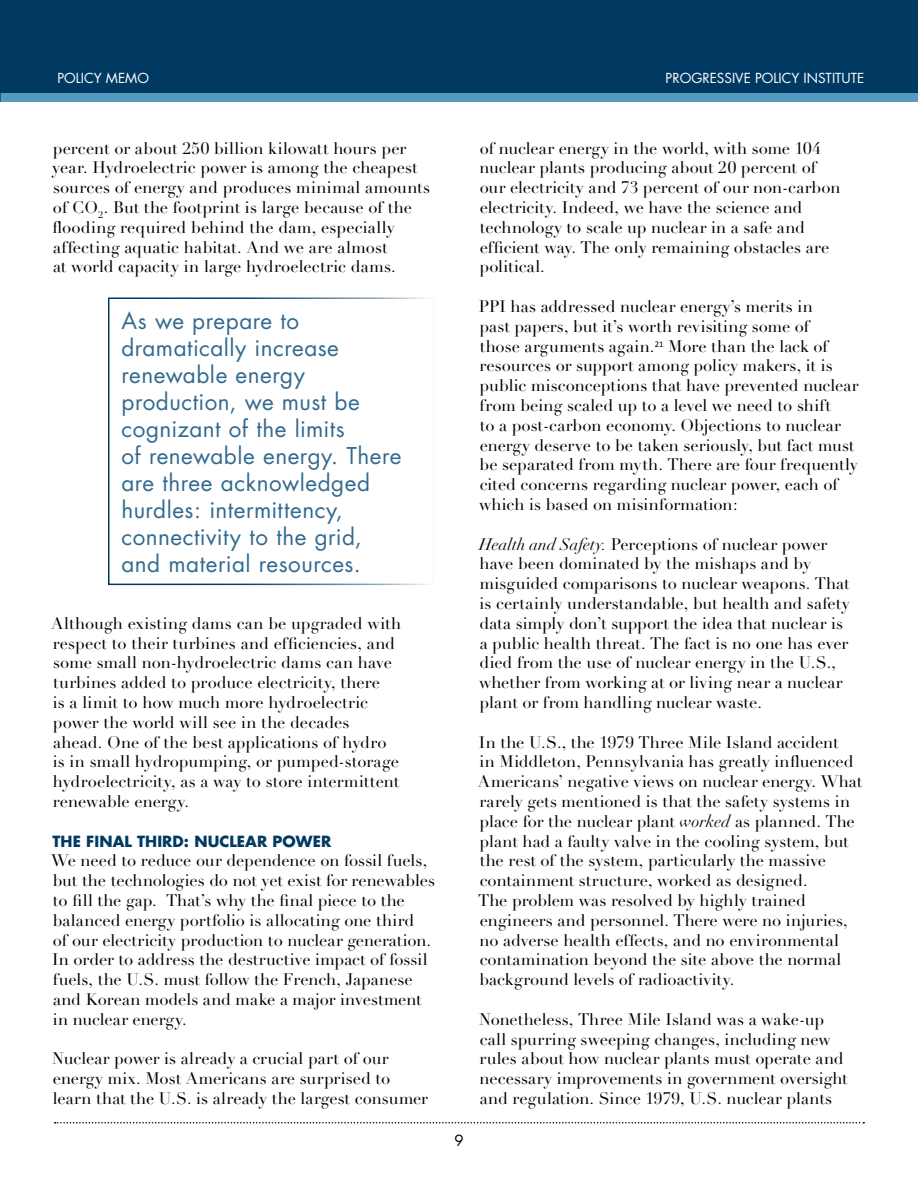
<style>
.page{position:relative;width:918px;height:1188px;background:#fff}
.page>*{position:absolute;margin:0;border:0;box-sizing:border-box;transform-origin:0 0}
.t1{font:22.5px/27px "Futura";letter-spacing:.02em;color:#336a90}
.t2{font:16.5px/19.8px "Didot LH";color:#000}
.t3{font:700 15px "Futura";letter-spacing:.055em;color:#003a63}
.t4{font:15px "Futura";color:#000}
.t5{font:13.5px "Futura";color:#fff}
.s1{font-style:italic}
</style>
<div class="page">
<hr style="left:0;top:0;width:2px;height:93px;background:#003a63">
<div style="left:2px;top:0;width:916px;height:93px;background:#003a63"></div>
<svg style="left:55px;top:1122px;width:809px;height:2px"></svg>
<div style="left:0;top:93px;width:918px;height:8px;background:#569bbe"></div>
<div style="left:108px;top:297px;width:326px;height:288px;border:2px solid #003a63"></div>
<p class="t5" style="left:57px;top:69px;width:93px">Policy Memo</p>
<p class="t5" style="left:666px;top:69px;width:200px">Progressive Policy Institute</p>
<p class="t2" style="left:52px;top:138px;width:380px">percent or about 250 billion kilowatt hours per year. Hydroelectric power is among the cheapest sources of energy and produces minimal amounts of CO<sub>2</sub>. But the footprint is large because of the flooding required behind the dam, especially affecting aquatic habitat. And we are almost<br>at world capacity in large hydroelectric dams.</p>
<h1 class="t1" style="left:121px;top:307px;width:282px">As we prepare to dramatically increase renewable energy production, we must be cognizant of the limits<br>of renewable energy. There are three acknowledged hurdles: intermittency, connectivity to the grid, and material resources.</h1>
<p class="t2" style="left:51px;top:614px;width:351px">Although existing dams can be upgraded with respect to their turbines and efficiencies, and some small non-hydroelectric dams can have turbines added to produce electricity, there<br>is a limit to how much more hydroelectric power the world will see in the decades ahead. One of the best applications of hydro<br>is in small hydropumping, or pumped-storage hydroelectricity, as a way to store intermittent renewable energy.</p>
<p class="t3" style="left:53px;top:831px;width:277px">THE FINAL THIRD: NUCLEAR POWER</p>
<p class="t2" style="left:51px;top:851px;width:386px">We need to reduce our dependence on fossil fuels, but the technologies do not yet exist for renewables to fill the gap. That’s why the final piece to the balanced energy portfolio is allocating one third<br>of our electricity production to nuclear generation.<br>In order to address the destructive impact of fossil fuels, the U.S. must follow the French, Japanese and Korean models and make a major investment in nuclear energy.</p>
<p class="t2" style="left:52px;top:1049px;width:377px">Nuclear power is already a crucial part of our energy mix. Most Americans are surprised to learn that the U.S. is already the largest consumer</p>
<p class="t4" style="left:454px;top:1131px;width:11px">9</p>
<p class="t2" style="left:480px;top:138px;width:362px">of nuclear energy in the world, with some 104 nuclear plants producing about 20 percent of our electricity and 73 percent of our non-carbon electricity. Indeed, we have the science and technology to scale up nuclear in a safe and efficient way. The only remaining obstacles are political.</p>
<p class="t2" style="left:479px;top:297px;width:381px">PPI has addressed nuclear energy’s merits in<br>past papers, but it’s worth revisiting some of<br>those arguments again.<sup>21</sup> More than the lack of resources or support among policy makers, it is public misconceptions that have prevented nuclear from being scaled up to a level we need to shift<br>to a post-carbon economy. Objections to nuclear energy deserve to be taken seriously, but fact must be separated from myth. There are four frequently cited concerns regarding nuclear power, each of which is based on misinformation:</p>
<p class="t2" style="left:479px;top:534px;width:372px"><span class="s1">Health and Safety.</span> Perceptions of nuclear power have been dominated by the mishaps and by misguided comparisons to nuclear weapons. That is certainly understandable, but health and safety data simply don’t support the idea that nuclear is a public health threat. The fact is no one has ever died from the use of nuclear energy in the U.S., whether from working at or living near a nuclear plant or from handling nuclear waste.</p>
<p class="t2" style="left:478px;top:732px;width:386px">In the U.S., the 1979 Three Mile Island accident<br>in Middleton, Pennsylvania has greatly influenced Americans’ negative views on nuclear energy. What rarely gets mentioned is that the safety systems in place for the nuclear plant <span class="s1">worked</span> as planned. The plant had a faulty valve in the cooling system, but the rest of the system, particularly the massive containment structure, worked as designed.<br>The problem was resolved by highly trained engineers and personnel. There were no injuries, no adverse health effects, and no environmental contamination beyond the site above the normal background levels of radioactivity.</p>
<p class="t2" style="left:479px;top:1010px;width:370px">Nonetheless, Three Mile Island was a wake-up call spurring sweeping changes, including new rules about how nuclear plants must operate and necessary improvements in government oversight and regulation. Since 1979, U.S. nuclear plants</p>
</div>
